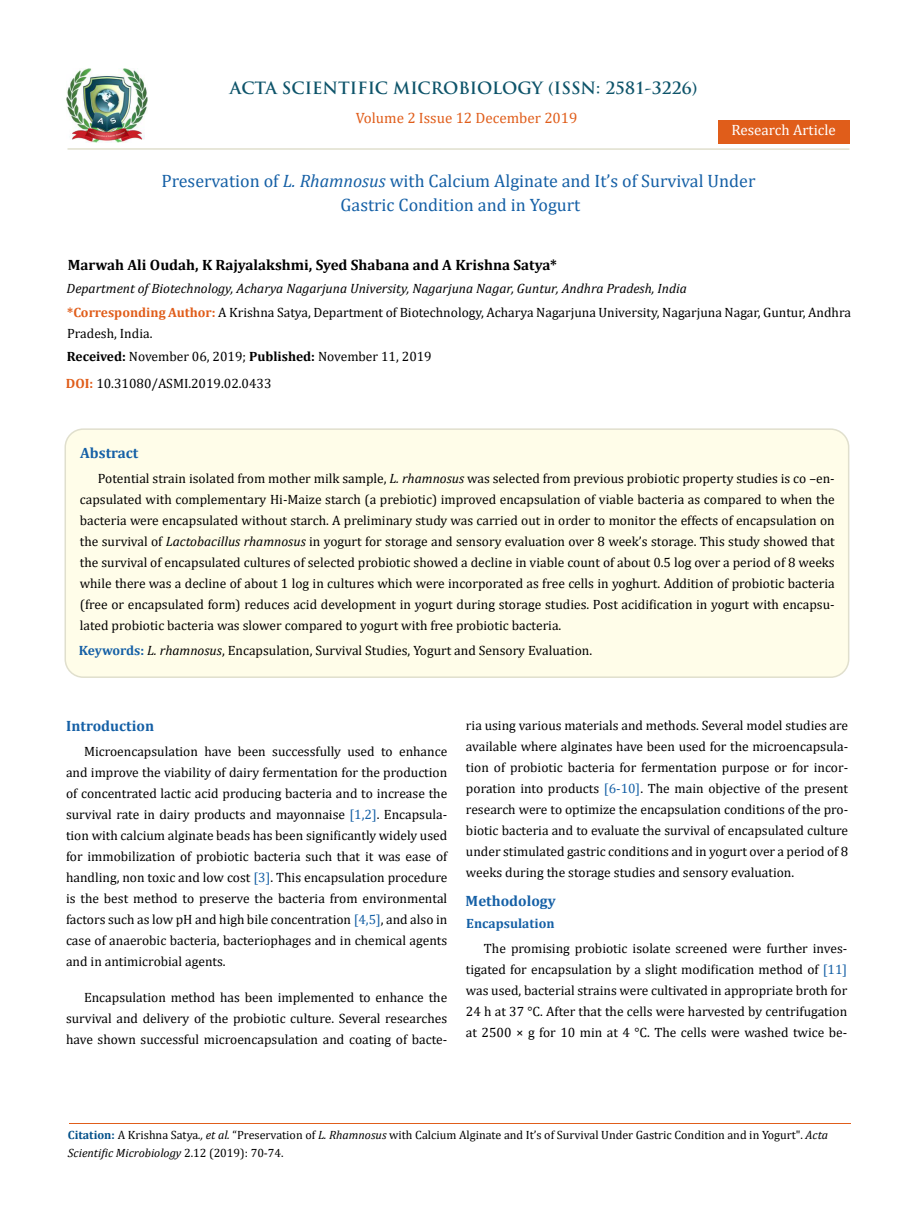
<style>
.page{position:relative;width:917px;height:1224px;background:#fff}
.page>*{position:absolute;margin:0;border:0;box-sizing:border-box;transform-origin:0 0}
.t1{font:18px/24px "Cambria";color:#1560a6;text-align:center}
.t2{font:700 16.5px "Trajan Pro";color:#0e546a}
.t3{font:700 15px "Cambria";color:#000}
.t4{font:700 15px "Cambria";color:#1560a6}
.t5{font:15px "Cambria";color:#e05d1a}
.t6{font:15px "Cambria";color:#fff}
.t7{font:13.5px/21px "Cambria";color:#000;text-align:justify}
.t8{font:700 13.5px "Cambria";color:#1560a6}
.t9{font:12px/18px "Cambria";color:#000}
.s1{font-style:italic}
.s2{font-weight:700;color:#e05d1a}
.s3{font-weight:700}
.s4{font-weight:700;color:#1560a6}
.s5{color:#1560a6}
.s6{font-weight:700;color:#035089}
</style>
<div class="page">
<img style="left:67px;top:68px;width:80px;height:74px">
<div style="left:717px;top:120px;width:132px;height:23px;background:#e05d1a"></div>
<div style="left:65px;top:429px;width:783px;height:248px;background:#fffde9;border-radius:18px"></div>
<div style="left:64px;top:428px;width:785px;height:250px;border:2px solid #e0dfcd;border-radius:18px"></div>
<hr style="left:69px;top:1124px;width:782px;height:1px;background:#e05d1a">
<hr style="left:67px;top:148px;width:782px;height:2px;background:#e0dfcd">
<p class="t2" style="left:230px;top:77px;width:469px">ACTA SCIENTIFIC MICROBIOLOGY (ISSN: 2581-3226)</p>
<p class="t5" style="left:356px;top:109px;width:223px">Volume 2 Issue 12 December 2019</p>
<p class="t6" style="left:731px;top:121px;width:106px">Research Article</p>
<h1 class="t1" style="left:161px;top:169px;width:595px">Preservation of <span class="s1">L. Rhamnosus</span> with Calcium Alginate and It’s of Survival Under<br>Gastric Condition and in Yogurt</h1>
<p class="t3" style="left:68px;top:254px;width:490px">Marwah Ali Oudah, K Rajyalakshmi, Syed Shabana and A Krishna Satya*</p>
<p class="t7" style="left:67px;top:277px;width:785px;line-height:23.9px"><span class="s1">Department of Biotechnology, Acharya Nagarjuna University, Nagarjuna Nagar, Guntur, Andhra Pradesh, India<br></span><span class="s2">*Corresponding Author:</span> A Krishna Satya, Department of Biotechnology, Acharya Nagarjuna University, Nagarjuna Nagar, Guntur, Andhra</p>
<p class="t7" style="left:67px;top:323px;width:87px">Pradesh, India.</p>
<p class="t7" style="left:67px;top:346px;width:366px"><span class="s3">Received:</span> November 06, 2019; <span class="s3">Published:</span> November 11, 2019</p>
<p class="t7" style="left:66px;top:373px;width:207px"><span class="s2">DOI:</span> 10.31080/ASMI.2019.02.0433</p>
<p class="t4" style="left:80px;top:443px;width:60px">Abstract</p>
<p class="t7" style="left:80px;top:468px;width:756px;text-indent:18px">Potential strain isolated from mother milk sample, <span class="s1">L. rhamnosus</span> was selected from previous probiotic property studies is co –en&shy;capsulated with complementary Hi-Maize starch (a prebiotic) improved encapsulation of viable bacteria as compared to when the bacteria were encapsulated without starch. A preliminary study was carried out in order to monitor the effects of encapsulation on the survival of <span class="s1">Lactobacillus rhamnosus</span> in yogurt for storage and sensory evaluation over 8 week’s storage. This study showed that the survival of encapsulated cultures of selected probiotic showed a decline in viable count of about 0.5 log over a period of 8 weeks while there was a decline of about 1 log in cultures which were incorporated as free cells in yoghurt. Addition of probiotic bacteria (free or encapsulated form) reduces acid development in yogurt during storage studies. Post acidification in yogurt with encapsu&shy;lated probiotic bacteria was slower compared to yogurt with free probiotic bacteria.</p>
<p class="t7" style="left:79px;top:640px;width:514px"><span class="s4">Keywords:</span> <span class="s1">L. rhamnosus</span>, Encapsulation, Survival Studies, Yogurt and Sensory Evaluation.</p>
<p class="t4" style="left:66px;top:715px;width:89px">Introduction</p>
<p class="t7" style="left:66px;top:741px;width:383px;text-indent:18px">Microencapsulation have been successfully used to enhance and improve the viability of dairy fermentation for the production of concentrated lactic acid producing bacteria and to increase the survival rate in dairy products and mayonnaise <span class="s5">[1,2]</span>. Encapsula&shy;tion with calcium alginate beads has been significantly widely used for immobilization of probiotic bacteria such that it was ease of handling, non toxic and low cost <span class="s5">[3]</span>. This encapsulation procedure is the best method to preserve the bacteria from environmental factors such as low pH and high bile concentration <span class="s5">[4,5]</span>, and also in case of anaerobic bacteria, bacteriophages and in chemical agents and in antimicrobial agents.</p>
<p class="t7" style="left:66px;top:987px;width:383px;text-indent:18px">Encapsulation method has been implemented to enhance the survival and delivery of the probiotic culture. Several researches have shown successful microencapsulation and coating of bacte-</p>
<p class="t7" style="left:466px;top:715px;width:384px">ria using various materials and methods. Several model studies are available where alginates have been used for the microencapsula&shy;tion of probiotic bacteria for fermentation purpose or for incor&shy;poration into products <span class="s5">[6-10]</span>. The main objective of the present research were to optimize the encapsulation conditions of the pro&shy;biotic bacteria and to evaluate the survival of encapsulated culture under stimulated gastric conditions and in yogurt over a period of 8 weeks during the storage studies and sensory evaluation.</p>
<p class="t8" style="left:466px;top:914px;width:90px">Encapsulation</p>
<p class="t7" style="left:466px;top:938px;width:383px;text-indent:18px">The promising probiotic isolate screened were further inves&shy;tigated for encapsulation by a slight modification method of <span class="s5">[11] </span>was used, bacterial strains were cultivated in appropriate broth for 24 h at 37 °C. After that the cells were harvested by centrifugation at 2500 × g for 10 min at 4 °C. The cells were washed twice be-</p>
<p class="t4" style="left:465px;top:890px;width:92px">Methodology</p>
<p class="t9" style="left:68px;top:1125px;width:761px"><span class="s6">Citation:</span> A Krishna Satya<span class="s1">., et al.</span> “Preservation of <span class="s1">L. Rhamnosus</span> with Calcium Alginate and It’s of Survival Under Gastric Condition and in Yogurt". <span class="s1">Acta<br>Scientific Microbiology</span> 2.12 (2019): 70-74.</p>
</div>
